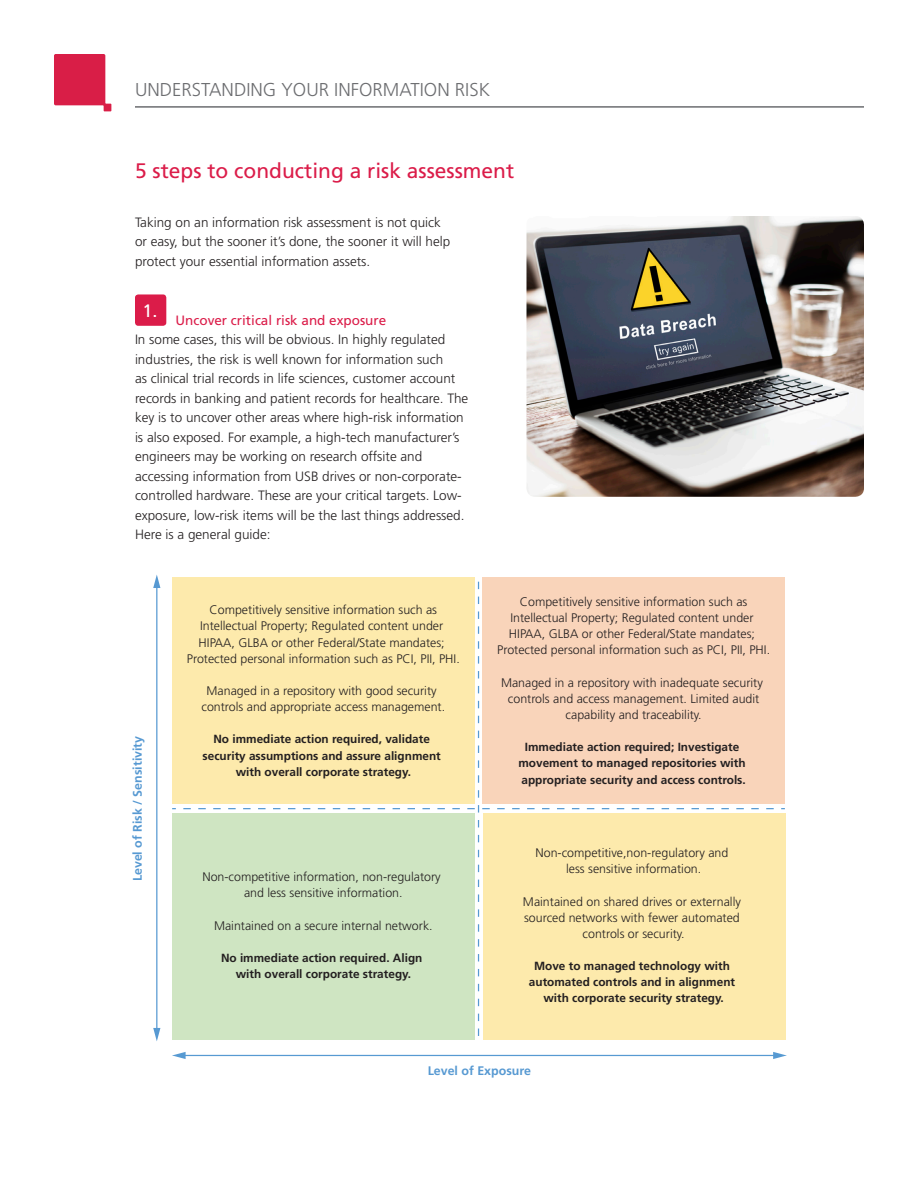
<style>
.page{position:relative;width:918px;height:1188px;background:#fff}
.page>*{position:absolute;margin:0;border:0;box-sizing:border-box;transform-origin:0 0}
.t1{font:21px "Frutiger";color:#db1c49}
.t2{font:300 18.6px "Frutiger";color:#6c6d70}
.t3{font:18px "Frutiger";color:#fff}
.t4{font:300 13.5px/19.5px "Frutiger";color:#231f20}
.t5{font:13.5px "Frutiger";color:#db1c49}
.t6{font:300 12.45px/16.2px "Frutiger";color:#231f20;text-align:center}
.t7{font:700 12.45px "Frutiger";color:#5799d2}
.t8{font:700 11.85px/16.2px "Frutiger";color:#231f20;text-align:center}
</style>
<div class="page">
<svg style="left:54px;top:54px;width:57px;height:57px"></svg>
<hr style="left:135px;top:106px;width:729px;height:2px;background:#6c6d70">
<div style="left:135px;top:294px;width:31px;height:32px;background:#db1c49;border-radius:3px"></div>
<div style="left:172px;top:577px;width:303px;height:227px;background:#fdeaac"></div>
<hr style="left:183px;top:1055px;width:593px;height:1px;background:#579ad2">
<svg style="left:172px;top:1052px;width:14px;height:7px"></svg>
<svg style="left:773px;top:1052px;width:14px;height:7px"></svg>
<hr style="left:156px;top:586px;width:1px;height:444px;background:#5799d2">
<svg style="left:153px;top:575px;width:7px;height:13px"></svg>
<svg style="left:153px;top:1028px;width:7px;height:13px"></svg>
<div style="left:172px;top:813px;width:303px;height:227px;background:#cfe5c2"></div>
<svg style="left:183px;top:580px;width:602px;height:456px"></svg>
<img style="left:526px;top:216px;width:338px;height:281px">
<p class="t2" style="left:135px;top:79px;width:357px">UNDERSTANDING YOUR INFORMATION RISK</p>
<p class="t1" style="left:135px;top:159px;width:381px">5 steps to conducting a risk assessment</p>
<p class="t4" style="left:135px;top:212px;width:317px">Taking on an information risk assessment is not quick or easy, but the sooner it’s done, the sooner it will help protect your essential information assets.</p>
<p class="t3" style="left:142px;top:300px;width:17px">1.</p>
<p class="t5" style="left:176px;top:312px;width:212px">Uncover critical risk and exposure</p>
<p class="t4" style="left:135px;top:330px;width:335px">In some cases, this will be obvious. In highly regulated industries, the risk is well known for information such<br>as clinical trial records in life sciences, customer account records in banking and patient records for healthcare. The key is to uncover other areas where high-risk information is also exposed. For example, a high-tech manufacturer’s engineers may be working on research offsite and accessing information from USB drives or non-corporate&shy;controlled hardware. These are your critical targets. Low&shy;exposure, low-risk items will be the last things addressed.<br>Here is a general guide:</p>
<p class="t7" style="left:130px;top:881px;width:147px;rotate:-90deg">Level of Risk / Sensitivity</p>
<p class="t6" style="left:187px;top:602px;width:274px">Competitively sensitive information such as Intellectual Property; Regulated content under HIPAA, GLBA or other Federal/State mandates; Protected personal information such as PCI, PII, PHI.</p>
<p class="t6" style="left:202px;top:683px;width:245px">Managed in a repository with good security controls and appropriate access management.</p>
<p class="t8" style="left:203px;top:731px;width:240px">No immediate action required, validate security assumptions and assure alignment with overall corporate strategy.</p>
<p class="t6" style="left:202px;top:869px;width:240px">Non-competitive information, non-regulatory and less sensitive information.</p>
<p class="t6" style="left:214px;top:917px;width:220px">Maintained on a secure internal network.</p>
<p class="t8" style="left:221px;top:950px;width:203px">No immediate action required. Align with overall corporate strategy.</p>
<p class="t6" style="left:497px;top:594px;width:274px">Competitively sensitive information such as Intellectual Property; Regulated content under HIPAA, GLBA or other Federal/State mandates; Protected personal information such as PCI, PII, PHI.</p>
<p class="t6" style="left:501px;top:674px;width:263px">Managed in a repository with inadequate security controls and access management. Limited audit capability and traceability.</p>
<p class="t8" style="left:518px;top:739px;width:229px">Immediate action required; Investigate movement to managed repositories with appropriate security and access controls.</p>
<p class="t6" style="left:536px;top:845px;width:194px">Non-competitive,non-regulatory and less sensitive information.</p>
<p class="t6" style="left:523px;top:893px;width:219px">Maintained on shared drives or externally sourced networks with fewer automated controls or security.</p>
<p class="t8" style="left:529px;top:958px;width:208px">Move to managed technology with automated controls and in alignment with corporate security strategy.</p>
<p class="t7" style="left:428px;top:1063px;width:105px">Level of Exposure</p>
</div>
